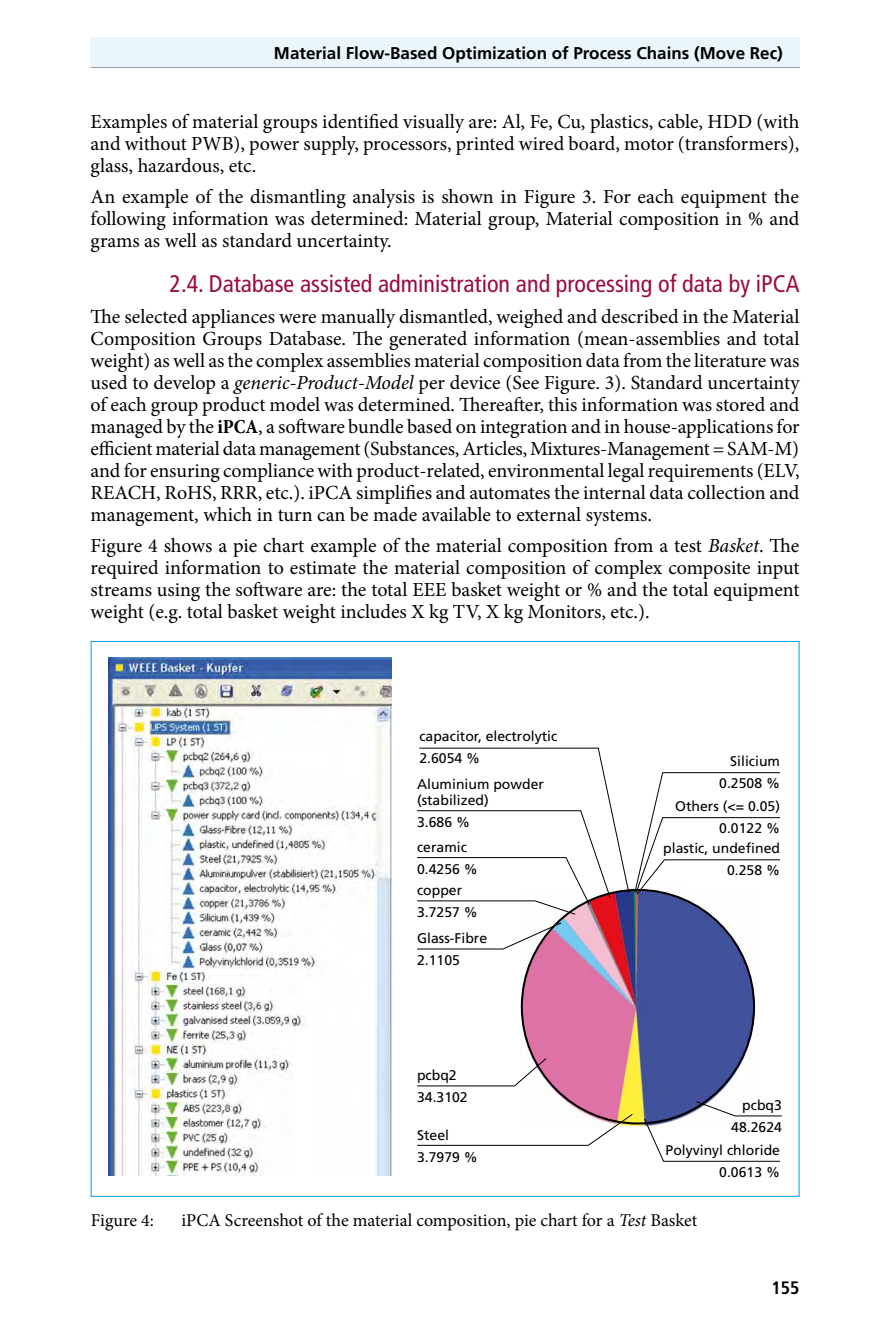
<style>
.page{position:relative;width:879px;height:1333px;background:#fff}
.page>*{position:absolute;margin:0;border:0;box-sizing:border-box;transform-origin:0 0}
.t1{font:condensed 24px "Frutiger";color:#9b0a42}
.t2{font:20px/22px "Minion Pro";color:#000;text-align:justify}
.t3{font:18px "Minion Pro";color:#000}
.t4{font:700 condensed 18px "Frutiger";color:#000}
.t5{font:700 17px "Frutiger";color:#000}
.t6{font:14px/22px "Frutiger";color:#000}
.s1{font-style:italic}
.s2{font-weight:700;font-stretch:condensed}
</style>
<div class="page">
<div style="left:90px;top:37px;width:709px;height:31px;background:#ebf6fc"></div>
<hr style="left:91px;top:67px;width:708px;height:1px;background:#9c9e9f">
<img style="left:108px;top:657px;width:284px;height:518px">
<svg style="left:418px;top:747px;width:363px;height:415px"></svg>
<svg style="left:417px;top:771px;width:364px;height:144px"></svg>
<p class="t5" style="left:274px;top:43px;width:510px">Material Flow-Based Optimization of Process Chains (Move Rec)</p>
<p class="t2" style="left:91px;top:111px;width:710px">Examples of material groups identified visually are: Al, Fe, Cu, plastics, cable, HDD (with and without PWB), power supply, processors, printed wired board, motor (transformers), glass, hazardous, etc.</p>
<p class="t2" style="left:91px;top:185px;width:710px">An example of the dismantling analysis is shown in Figure 3. For each equipment the following information was determined: Material group, Material composition in % and grams as well as standard uncertainty.</p>
<p class="t1" style="left:169px;top:270px;width:631px">2.4. Database assisted administration and processing of data by iPCA</p>
<p class="t2" style="left:91px;top:305px;width:710px">The selected appliances were manually dismantled, weighed and described in the Material Composition Groups Database. The generated information (mean-assemblies and total weight) as well as the complex assemblies material composition data from the literature was used to develop a <span class="s1">generic-Product-Model</span> per device (See Figure. 3). Standard uncertainty of each group product model was determined. Thereafter, this information was stored and managed by the <span class="s2">iPCA</span>, a software bundle based on integration and in house-applications for efficient material data management (Substances, Articles, Mixtures-Management = SAM-M) and for ensuring compliance with product-related, environmental legal requirements (ELV, REACH, RoHS, RRR, etc.). iPCA simplifies and automates the internal data collection and management, which in turn can be made available to external systems.</p>
<p class="t2" style="left:91px;top:534px;width:710px">Figure 4 shows a pie chart example of the material composition from a test <span class="s1">Basket</span>. The required information to estimate the material composition of complex composite input streams using the software are: the total EEE basket weight or % and the total equipment weight (e.g. total basket weight includes X kg TV, X kg Monitors, etc.).</p>
<p class="t6" style="left:419px;top:724px;width:139px">capacitor, electrolytic<br>2.6054 %</p>
<p class="t6" style="left:417px;top:775px;width:128px;line-height:16px">Aluminium powder (stabilized)</p>
<p class="t6" style="left:417px;top:809px;width:54px;line-height:24.8px">3.686 % ceramic</p>
<p class="t6" style="left:417px;top:857px;width:62px">0.4256 % copper<br>3.7257 %</p>
<p class="t6" style="left:417px;top:927px;width:72px">Glass-Fibre<br>2.1105</p>
<p class="t6" style="left:417px;top:1063px;width:52px">pcbq2<br>34.3102</p>
<p class="t6" style="left:417px;top:1124px;width:62px">Steel<br>3.7979 %</p>
<p class="t6" style="left:719px;top:750px;width:62px;text-align:right">Silicium<br>0.2508 %</p>
<p class="t6" style="left:675px;top:795px;width:106px;text-align:right">Others (&lt;= 0.05)<br>0.0122 %</p>
<p class="t6" style="left:663px;top:837px;width:118px;text-align:right">plastic, undefined<br>0.258 %</p>
<p class="t6" style="left:731px;top:1093px;width:52px;text-align:right">pcbq3<br>48.2624</p>
<p class="t6" style="left:665px;top:1139px;width:116px;text-align:right">Polyvinyl chloride<br>0.0613 %</p>
<p class="t3" style="left:91px;top:1207px;width:65px">Figure 4:</p>
<p class="t3" style="left:181px;top:1207px;width:517px">iPCA Screenshot of the material composition, pie chart for a <span class="s1">Test</span> Basket</p>
<p class="t4" style="left:771px;top:1276px;width:30px">155</p>
</div>
